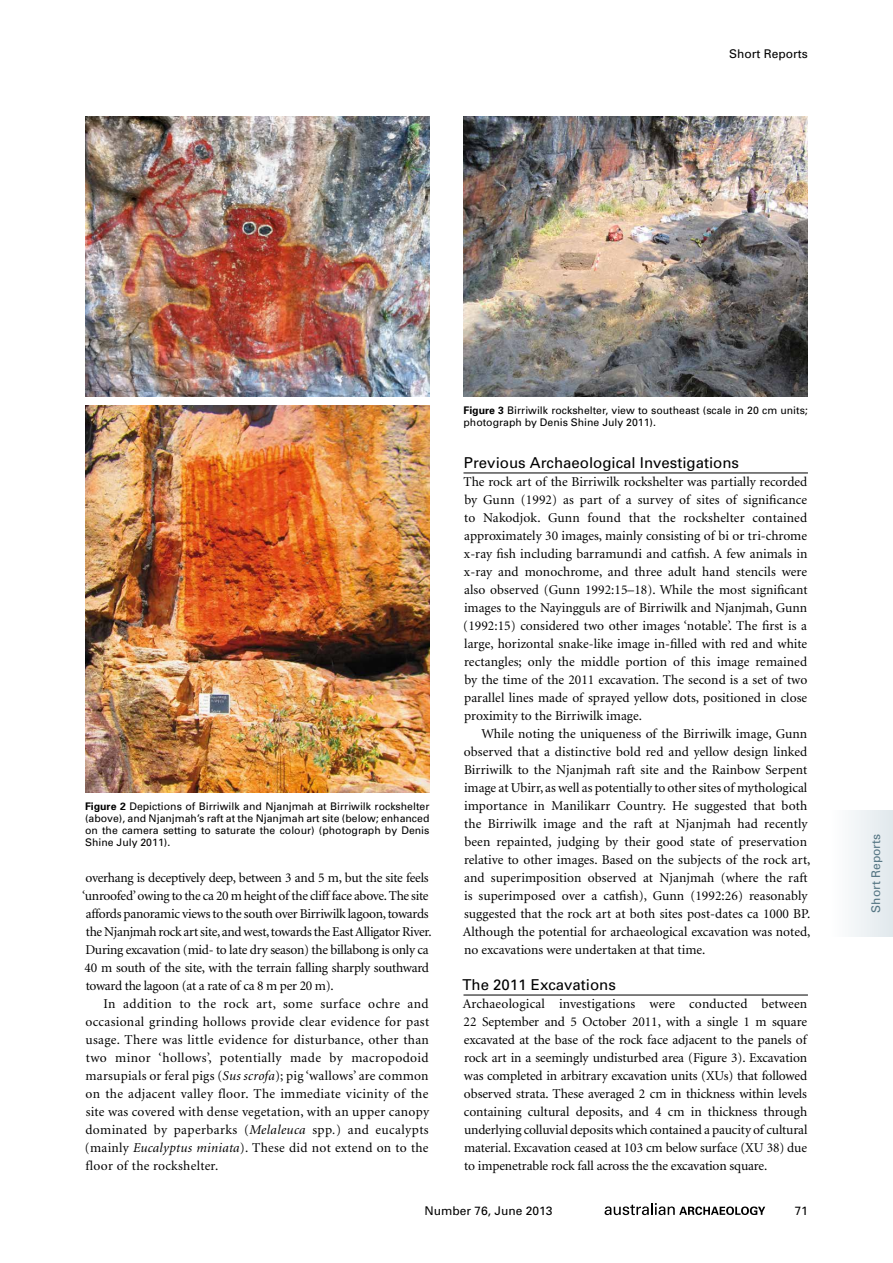
<style>
.page{position:relative;width:893px;height:1263px;background:#fff}
.page>*{position:absolute;margin:0;border:0;box-sizing:border-box;transform-origin:0 0}
.t1{font:15px "Univers";color:#000}
.t2{font:13.5px/18px "Minion";color:#000;text-align:justify}
.t3{font:13.5px/18px "Minion";letter-spacing:-.02em;color:#000}
.t4{font:12px "Univers";color:#000}
.t5{font:12px "Univers";color:#547583}
.t6{font:10.5px/12px "Univers";color:#000;text-align:justify}
.s1{font-weight:700}
.s2{font-style:italic}
</style>
<div class="page">
<svg style="left:605px;top:1203px;width:160px;height:12px"></svg>
<div style="left:829px;top:810px;width:64px;height:126px;background:linear-gradient(to right,#fff,#e1e9ed)"></div>
<hr style="left:463px;top:473px;width:345px;height:1px;background:#000">
<hr style="left:463px;top:995px;width:345px;height:1px;background:#000">
<img style="left:85px;top:117px;width:344px;height:279px">
<img style="left:463px;top:117px;width:345px;height:279px">
<img style="left:85px;top:405px;width:344px;height:387px">
<p class="t4" style="left:729px;top:46px;width:80px">Short Reports</p>
<p class="t6" style="left:85px;top:800px;width:346px"><span class="s1">Figure 2</span> Depictions of Birriwilk and Njanjmah at Birriwilk rockshelter (above), and Njanjmah’s raft at the Njanjmah art site (below; enhanced on the camera setting to saturate the colour) (photograph by Denis Shine July 2011).</p>
<p class="t3" style="left:82px;top:869px;width:351px">overhang is deceptively deep, between 3 and 5 m, but the site feels ‘unroofed’ owing to the ca 20 m height of the cliff face above. The site affords panoramic views to the south over Birriwilk lagoon, towards the Njanjmah rock art site, and west, towards the East Alligator River.<br>During excavation (mid- to late dry season) the billabong is only ca 40 m south of the site, with the terrain falling sharply southward toward the lagoon (at a rate of ca 8 m per 20 m).</p>
<p class="t2" style="left:85px;top:995px;width:346px;text-indent:19px">In addition to the rock art, some surface ochre and occasional grinding hollows provide clear evidence for past usage. There was little evidence for disturbance, other than two minor ‘hollows’, potentially made by macropodoid marsupials or feral pigs (<span class="s2">Sus scrofa</span>); pig ‘wallows’ are common on the adjacent valley floor. The immediate vicinity of the site was covered with dense vegetation, with an upper canopy dominated by paperbarks (<span class="s2">Melaleuca</span> spp<span class="s2">.</span>) and eucalypts (mainly <span class="s2">Eucalyptus miniata</span>). These did not extend on to the floor of the rockshelter.</p>
<p class="t6" style="left:463px;top:404px;width:346px"><span class="s1">Figure 3</span> Birriwilk rockshelter, view to southeast (scale in 20 cm units; photograph by Denis Shine July 2011).</p>
<p class="t1" style="left:464px;top:453px;width:277px">Previous Archaeological Investigations</p>
<p class="t2" style="left:463px;top:473px;width:346px">The rock art of the Birriwilk rockshelter was partially recorded by Gunn (1992) as part of a survey of sites of significance to Nakodjok. Gunn found that the rockshelter contained approximately 30 images, mainly consisting of bi or tri-chrome x-ray fish including barramundi and catfish. A few animals in x-ray and monochrome, and three adult hand stencils were also observed (Gunn 1992:15–18). While the most significant images to the Nayingguls are of Birriwilk and Njanjmah, Gunn (1992:15) considered two other images ‘notable’. The first is a large, horizontal snake-like image in-filled with red and white rectangles; only the middle portion of this image remained by the time of the 2011 excavation. The second is a set of two parallel lines made of sprayed yellow dots, positioned in close proximity to the Birriwilk image.</p>
<p class="t2" style="left:463px;top:725px;width:349px;text-align:left;text-indent:19px">While noting the uniqueness of the Birriwilk image, Gunn observed that a distinctive bold red and yellow design linked Birriwilk to the Njanjmah raft site and the Rainbow Serpent image at Ubirr, as well as potentially to other sites of mythological importance in Manilikarr Country. He suggested that both the Birriwilk image and the raft at Njanjmah had recently been repainted, judging by their good state of preservation relative to other images. Based on the subjects of the rock art, and superimposition observed at Njanjmah (where the raft is superimposed over a catfish), Gunn (1992:26) reasonably suggested that the rock art at both sites post-dates ca 1000 BP.<br>Although the potential for archaeological excavation was noted, no excavations were undertaken at that time.</p>
<p class="t1" style="left:462px;top:975px;width:155px">The 2011 Excavations</p>
<p class="t2" style="left:463px;top:995px;width:346px">Archaeological investigations were conducted between 22 September and 5 October 2011, with a single 1 m square excavated at the base of the rock face adjacent to the panels of rock art in a seemingly undisturbed area (Figure 3). Excavation was completed in arbitrary excavation units (XUs) that followed observed strata. These averaged 2 cm in thickness within levels containing cultural deposits, and 4 cm in thickness through underlying colluvial deposits which contained a paucity of cultural material. Excavation ceased at 103 cm below surface (XU 38) due to impenetrable rock fall across the the excavation square.</p>
<p class="t4" style="left:425px;top:1203px;width:130px">Number 76, June 2013</p>
<p class="t4" style="left:795px;top:1203px;width:14px">71</p>
<p class="t5" style="left:868px;top:912px;width:80px;rotate:-90deg">Short Reports</p>
</div>
